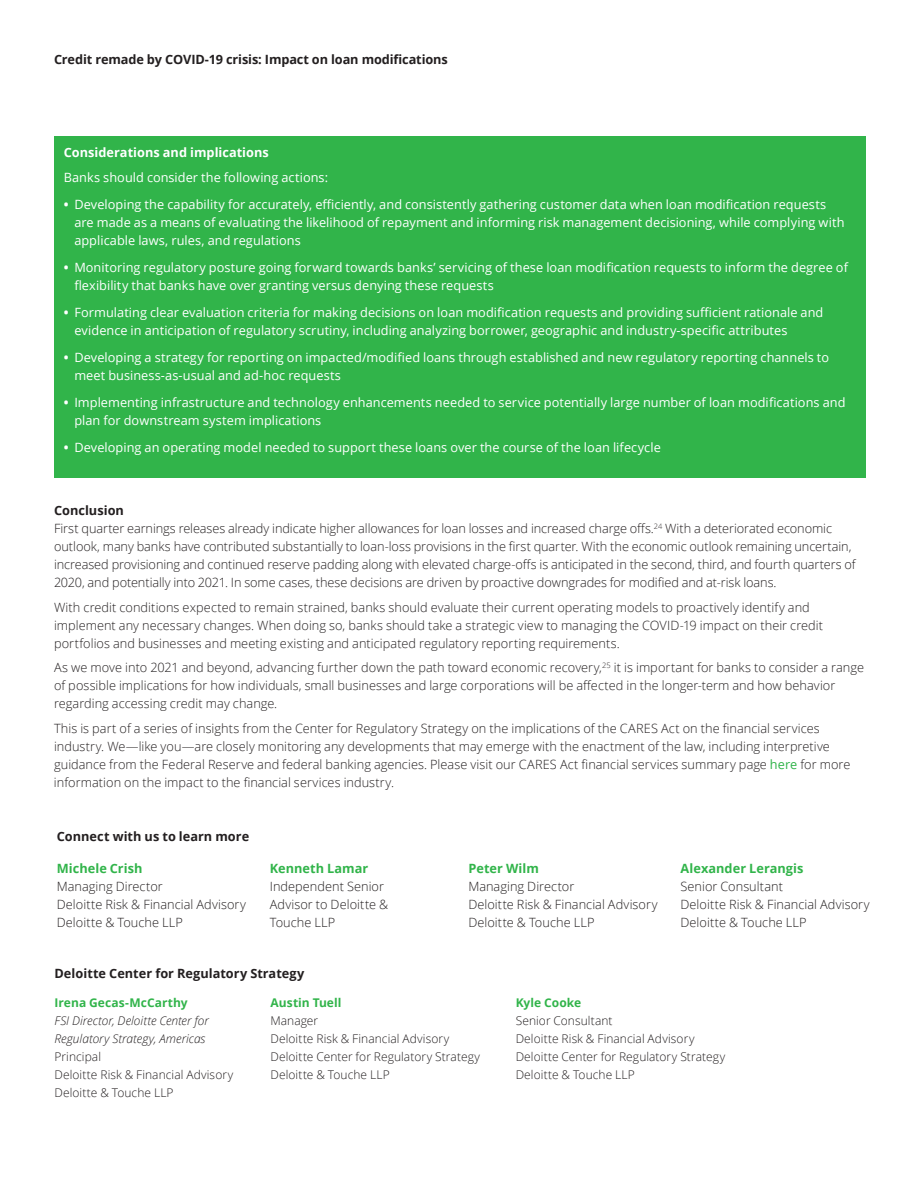
<style>
.page{position:relative;width:918px;height:1188px;background:#fff}
.page>*{position:absolute;margin:0;border:0;box-sizing:border-box;transform-origin:0 0}
.Body_copy__8_5_12pt{font:300 12.75px/18px "Open Sans";color:#231f20}
.Body_copy__white_8_5{font:12.75px/18px "Open Sans";letter-spacing:.005em;color:#fff}
.Body_copy__8_5_12pt-2{font:700 12.75px "Open Sans";color:#231f20}
.Story_heading_light{font:700 12.75px "Open Sans";letter-spacing:-.01em;color:#231f20}
.Body_copy__8_5_12pt-3{font:700 12.75px "Open Sans";letter-spacing:.005em;color:#31b44a}
.Body_copy__8_5_12pt-4{font:700 12.75px "Open Sans";color:#fff}
.Body_copy__8_5_12pt-5{font:300 12px/18px "Open Sans";letter-spacing:.005em;color:#231f20}
.Body_copy__8_5_12pt-6{font:italic 300 12px/18px "Open Sans";color:#231f20}
.Body_copy__8_5_12pt-7{font:700 12px "Open Sans";letter-spacing:.005em;color:#31b44a}
.s1{font-weight:700}
.s2{font-weight:400;color:#31b44a}
</style>
<div class="page">
<div style="left:54px;top:136px;width:811px;height:341px;background:#31b44a"></div>
<p class="Story_heading_light" style="left:54px;top:50px;width:395px">Credit remade by COVID-19 crisis: Impact on loan modifications</p>
<p class="Body_copy__8_5_12pt-4" style="left:64px;top:144px;width:207px">Considerations and implications</p>
<p class="Body_copy__white_8_5" style="left:64px;top:168px;width:266px">Banks should consider the following actions:</p>
<p class="Body_copy__white_8_5" style="left:74px;top:195px;width:772px;text-indent:-11px"><span class="s1">•</span> Developing the capability for accurately, efficiently, and consistently gathering customer data when loan modification requests are made as a means of evaluating the likelihood of repayment and informing risk management decisioning, while complying with applicable laws, rules, and regulations</p>
<p class="Body_copy__white_8_5" style="left:74px;top:258px;width:775px;text-indent:-11px"><span class="s1">•</span> Monitoring regulatory posture going forward towards banks’ servicing of these loan modification requests to inform the degree of flexibility that banks have over granting versus denying these requests</p>
<p class="Body_copy__white_8_5" style="left:74px;top:303px;width:751px;text-indent:-11px"><span class="s1">•</span> Formulating clear evaluation criteria for making decisions on loan modification requests and providing sufficient rationale and evidence in anticipation of regulatory scrutiny, including analyzing borrower, geographic and industry-specific attributes</p>
<p class="Body_copy__white_8_5" style="left:74px;top:348px;width:756px;text-indent:-11px"><span class="s1">•</span> Developing a strategy for reporting on impacted/modified loans through established and new regulatory reporting channels to meet business-as-usual and ad-hoc requests</p>
<p class="Body_copy__white_8_5" style="left:74px;top:393px;width:773px;text-indent:-11px"><span class="s1">•</span> Implementing infrastructure and technology enhancements needed to service potentially large number of loan modifications and plan for downstream system implications</p>
<p class="Body_copy__white_8_5" style="left:64px;top:438px;width:599px"><span class="s1">•</span> Developing an operating model needed to support these loans over the course of the loan lifecycle</p>
<p class="Body_copy__8_5_12pt-2" style="left:54px;top:501px;width:72px">Conclusion</p>
<p class="Body_copy__8_5_12pt" style="left:54px;top:519px;width:803px">First quarter earnings releases already indicate higher allowances for loan losses and increased charge offs.<sup>24</sup> With a deteriorated economic outlook, many banks have contributed substantially to loan-loss provisions in the first quarter. With the economic outlook remaining uncertain, increased provisioning and continued reserve padding along with elevated charge-offs is anticipated in the second, third, and fourth quarters of 2020, and potentially into 2021. In some cases, these decisions are driven by proactive downgrades for modified and at-risk loans.</p>
<p class="Body_copy__8_5_12pt" style="left:54px;top:598px;width:771px">With credit conditions expected to remain strained, banks should evaluate their current operating models to proactively identify and implement any necessary changes. When doing so, banks should take a strategic view to managing the COVID-19 impact on their credit portfolios and businesses and meeting existing and anticipated regulatory reporting requirements.</p>
<p class="Body_copy__8_5_12pt" style="left:54px;top:658px;width:812px">As we move into 2021 and beyond, advancing further down the path toward economic recovery,<sup>25</sup> it is important for banks to consider a range of possible implications for how individuals, small businesses and large corporations will be affected in the longer-term and how behavior regarding accessing credit may change.</p>
<p class="Body_copy__8_5_12pt" style="left:54px;top:719px;width:798px">This is part of a series of insights from the Center for Regulatory Strategy on the implications of the CARES Act on the financial services industry. We—like you—are closely monitoring any developments that may emerge with the enactment of the law, including interpretive guidance from the Federal Reserve and federal banking agencies. Please visit our CARES Act financial services summary page <span class="s2">here</span> for more information on the impact to the financial services industry.</p>
<p class="Body_copy__8_5_12pt-2" style="left:57px;top:828px;width:194px">Connect with us to learn more</p>
<p class="Body_copy__8_5_12pt-3" style="left:57px;top:859px;width:87px">Michele Crish</p>
<p class="Body_copy__8_5_12pt" style="left:57px;top:877px;width:107px">Managing Director</p>
<p class="Body_copy__8_5_12pt" style="left:57px;top:895px;width:191px">Deloitte Risk &amp; Financial Advisory</p>
<p class="Body_copy__8_5_12pt" style="left:57px;top:913px;width:128px">Deloitte &amp; Touche LLP</p>
<p class="Body_copy__8_5_12pt-3" style="left:270px;top:860px;width:100px">Kenneth Lamar</p>
<p class="Body_copy__8_5_12pt" style="left:270px;top:877px;width:120px">Independent Senior<br>Advisor to Deloitte &amp;<br>Touche LLP</p>
<p class="Body_copy__8_5_12pt-2" style="left:54px;top:964px;width:252px">Deloitte Center for Regulatory Strategy</p>
<p class="Body_copy__8_5_12pt-3" style="left:468px;top:860px;width:72px">Peter Wilm</p>
<p class="Body_copy__8_5_12pt" style="left:468px;top:877px;width:107px">Managing Director</p>
<p class="Body_copy__8_5_12pt" style="left:468px;top:895px;width:191px">Deloitte Risk &amp; Financial Advisory</p>
<p class="Body_copy__8_5_12pt" style="left:468px;top:913px;width:128px">Deloitte &amp; Touche LLP</p>
<p class="Body_copy__8_5_12pt-3" style="left:681px;top:860px;width:124px">Alexander Lerangis</p>
<p class="Body_copy__8_5_12pt" style="left:681px;top:877px;width:104px">Senior Consultant</p>
<p class="Body_copy__8_5_12pt" style="left:681px;top:895px;width:191px">Deloitte Risk &amp; Financial Advisory</p>
<p class="Body_copy__8_5_12pt" style="left:681px;top:913px;width:128px">Deloitte &amp; Touche LLP</p>
<p class="Body_copy__8_5_12pt-7" style="left:54px;top:994px;width:135px">Irena Gecas-McCarthy</p>
<p class="Body_copy__8_5_12pt-6" style="left:54px;top:1011px;width:156px">FSI Director, Deloitte Center for<br>Regulatory Strategy, Americas</p>
<p class="Body_copy__8_5_12pt-5" style="left:54px;top:1047px;width:48px">Principal</p>
<p class="Body_copy__8_5_12pt-5" style="left:54px;top:1065px;width:180px">Deloitte Risk &amp; Financial Advisory</p>
<p class="Body_copy__8_5_12pt-5" style="left:54px;top:1083px;width:121px">Deloitte &amp; Touche LLP</p>
<p class="Body_copy__8_5_12pt-7" style="left:271px;top:994px;width:72px">Austin Tuell</p>
<p class="Body_copy__8_5_12pt-5" style="left:271px;top:1011px;width:49px">Manager</p>
<p class="Body_copy__8_5_12pt-5" style="left:271px;top:1029px;width:211px">Deloitte Risk &amp; Financial Advisory<br>Deloitte Center for Regulatory Strategy</p>
<p class="Body_copy__8_5_12pt-5" style="left:271px;top:1065px;width:121px">Deloitte &amp; Touche LLP</p>
<p class="Body_copy__8_5_12pt-7" style="left:516px;top:994px;width:67px">Kyle Cooke</p>
<p class="Body_copy__8_5_12pt-5" style="left:516px;top:1011px;width:98px">Senior Consultant</p>
<p class="Body_copy__8_5_12pt-5" style="left:516px;top:1029px;width:180px">Deloitte Risk &amp; Financial Advisory</p>
<p class="Body_copy__8_5_12pt-5" style="left:516px;top:1047px;width:211px">Deloitte Center for Regulatory Strategy</p>
<p class="Body_copy__8_5_12pt-5" style="left:516px;top:1065px;width:121px">Deloitte &amp; Touche LLP</p>
</div>
